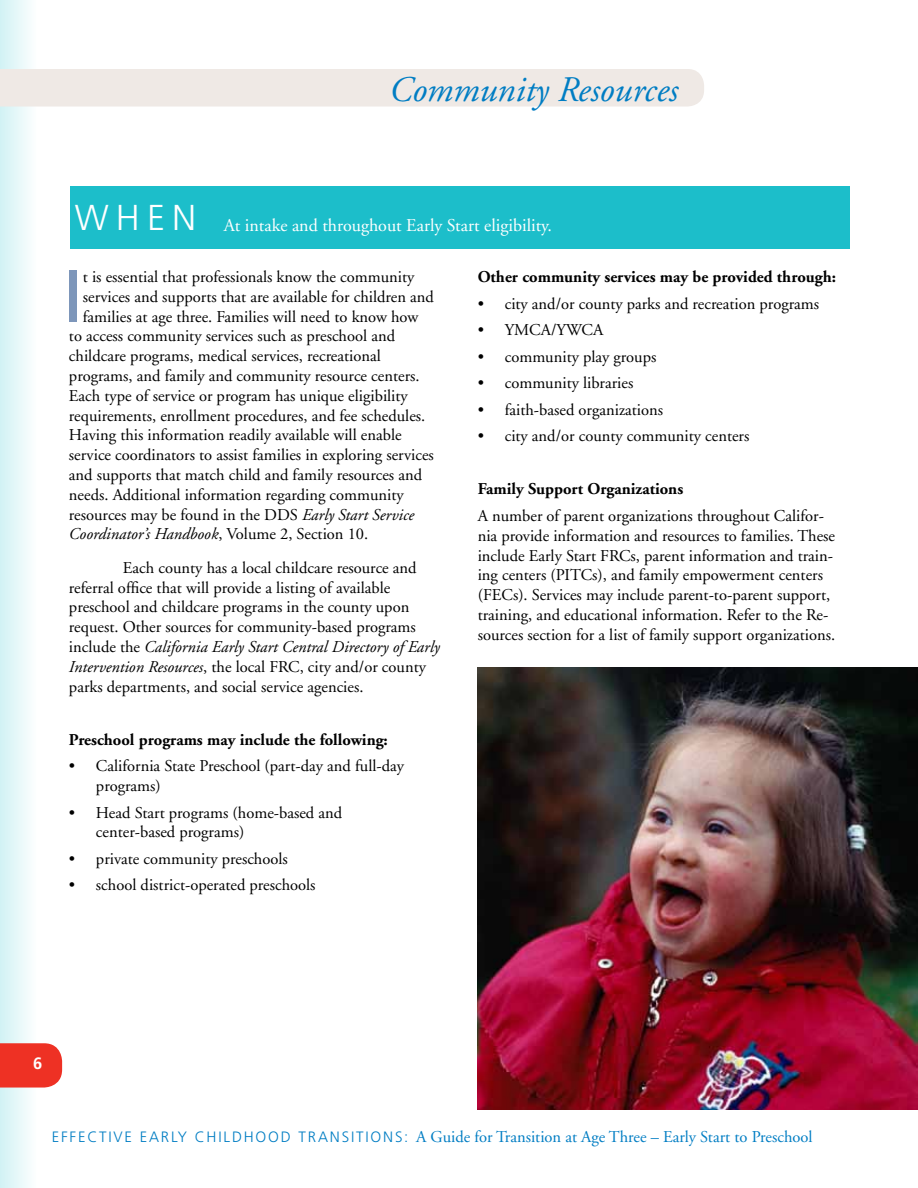
<style>
.page{position:relative;width:918px;height:1188px;background:#fff}
.page>*{position:absolute;margin:0;border:0;box-sizing:border-box;transform-origin:0 0}
.t1{font:73.2px "Frutiger";color:#7d96ba}
.t2{font:italic 36px "Adobe Garamond";color:#007dc3}
.t3{font:18px "Adobe Garamond";color:#fff}
.t4{font:16.5px/19.8px "Adobe Garamond";color:#000}
.t5{font:700 16.5px "Adobe Garamond";color:#000}
.t6{font:16.5px "Adobe Garamond";color:#007dc3}
.t7{font:italic 16.5px "Adobe Garamond";color:#000}
.t8{font:700 16.5px "Frutiger";color:#fff}
.s1{font-family:"Frutiger";font-weight:300;font-size:36px}
.s2{font-style:italic}
.s3{font-style:normal}
.s4{font-family:"Frutiger";font-weight:300;font-size:15px}
</style>
<div class="page">
<svg style="left:0;top:0;width:37px;height:1188px"></svg>
<svg style="left:0;top:1043px;width:62px;height:45px;background:#ee3d31"></svg>
<div style="left:0;top:69px;width:704px;height:37px;background:#efe9e5"></div>
<div style="left:70px;top:186px;width:780px;height:62px;background:#1cbeca"></div>
<img style="left:478px;top:667px;width:440px;height:442px">
<p class="t2" style="left:389px;top:70px;width:291px">Community Resources</p>
<p class="t3" style="left:75px;top:216px;width:479px"><span class="s1">W H E N</span> At intake and throughout Early Start eligibility.</p>
<p class="t1" style="left:62px;top:253px;width:22px">I</p>
<p class="t4" style="left:83px;top:267px;width:333px">t is essential that professionals know the community</p>
<p class="t5" style="left:478px;top:268px;width:360px">Other community services may be provided through:</p>
<p class="t4" style="left:478px;top:294px;width:343px">• city and/or county parks and recreation programs</p>
<p class="t4" style="left:478px;top:320px;width:127px">• YMCA/YWCA</p>
<p class="t4" style="left:478px;top:347px;width:180px">• community play groups</p>
<p class="t4" style="left:478px;top:374px;width:157px">• community libraries</p>
<p class="t4" style="left:478px;top:400px;width:187px">• faith-based organizations</p>
<p class="t4" style="left:478px;top:427px;width:273px">• city and/or county community centers</p>
<p class="t5" style="left:478px;top:480px;width:207px">Family Support Organizations</p>
<p class="t4" style="left:478px;top:506px;width:359px">A number of parent organizations throughout Califor&shy;nia provide information and resources to families. These include Early Start FRCs, parent information and train&shy;ing centers (PITCs), and family empowerment centers (FECs). Services may include parent-to-parent support, training, and educational information. Refer to the Re&shy;sources section for a list of family support organizations.</p>
<p class="t4" style="left:83px;top:287px;width:353px">services and supports that are available for children and</p>
<p class="t4" style="left:83px;top:307px;width:337px">families at age three. Families will need to know how</p>
<p class="t4" style="left:69px;top:327px;width:328px">to access community services such as preschool and</p>
<p class="t4" style="left:69px;top:347px;width:313px">childcare programs, medical services, recreational</p>
<p class="t4" style="left:69px;top:366px;width:352px">programs, and family and community resource centers.</p>
<p class="t4" style="left:69px;top:386px;width:340px">Each type of service or program has unique eligibility</p>
<p class="t4" style="left:69px;top:406px;width:358px">requirements, enrollment procedures, and fee schedules.</p>
<p class="t4" style="left:69px;top:426px;width:334px">Having this information readily available will enable</p>
<p class="t4" style="left:69px;top:446px;width:366px">service coordinators to assist families in exploring services</p>
<p class="t4" style="left:69px;top:465px;width:355px">and supports that match child and family resources and</p>
<p class="t4" style="left:69px;top:485px;width:336px">needs. Additional information regarding community</p>
<p class="t4" style="left:69px;top:505px;width:347px">resources may be found in the DDS <span class="s2">Early Start Service</span></p>
<p class="t7" style="left:69px;top:525px;width:301px">Coordinator’s Handbook<span class="s3">, Volume 2, Section 10.</span></p>
<p class="t4" style="left:69px;top:558px;width:372px;text-indent:54px">Each county has a local childcare resource and referral office that will provide a listing of available preschool and childcare programs in the county upon request. Other sources for community-based programs include the <span class="s2">California Early Start Central Directory of Early Intervention Resources</span>, the local FRC, city and/or county parks departments, and social service agencies.</p>
<p class="t5" style="left:69px;top:730px;width:320px">Preschool programs may include the following:</p>
<p class="t4" style="left:69px;top:757px;width:337px">• California State Preschool (part-day and full-day</p>
<p class="t4" style="left:96px;top:776px;width:66px">programs)</p>
<p class="t4" style="left:69px;top:803px;width:275px">• Head Start programs (home-based and</p>
<p class="t4" style="left:96px;top:823px;width:150px">center-based programs)</p>
<p class="t4" style="left:69px;top:849px;width:220px">• private community preschools</p>
<p class="t4" style="left:69px;top:876px;width:248px">• school district-operated preschools</p>
<p class="t8" style="left:33px;top:1054px;width:11px">6</p>
<p class="t6" style="left:52px;top:1128px;width:762px"><span class="s4">EFFECTIVE EARLY CHILDHOOD TRANSITIONS:</span> A Guide for Transition at Age Three – Early Start to Preschool</p>
</div>
